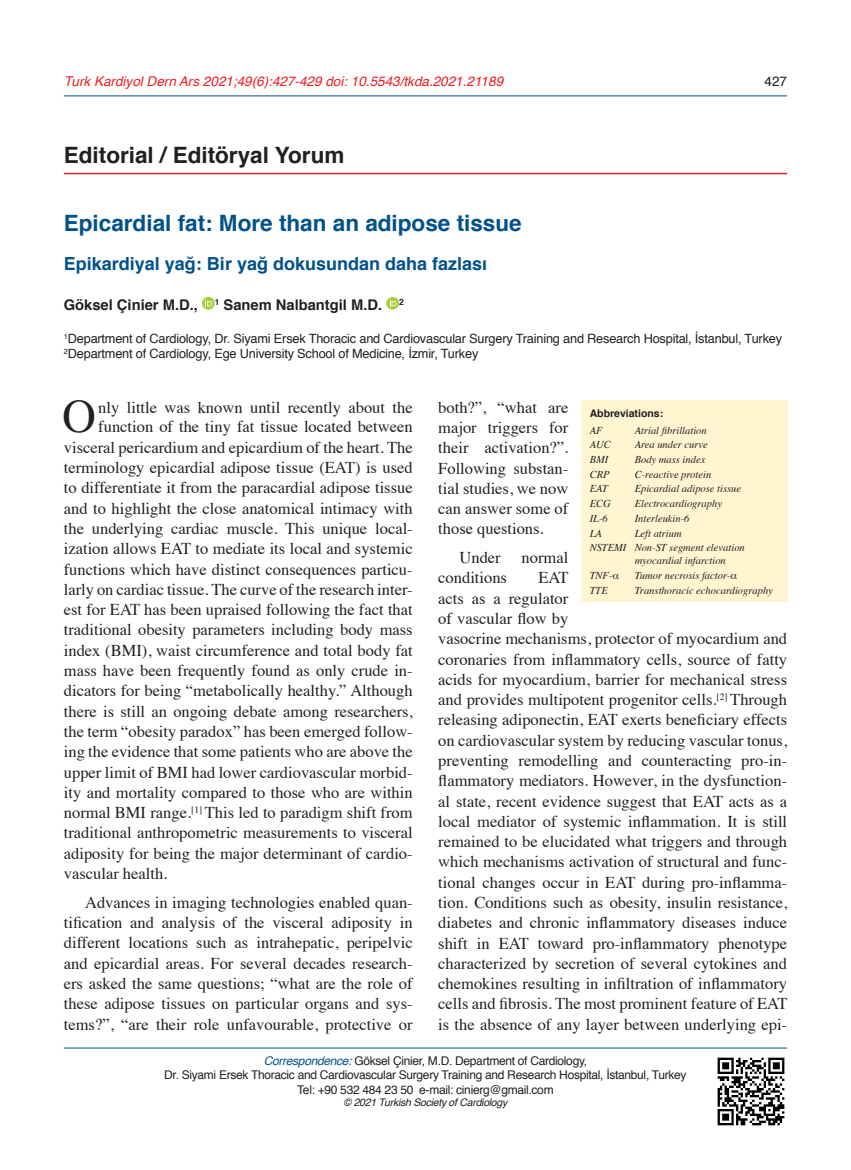
<style>
.page{position:relative;width:851px;height:1170px;background:#fff}
.page>*{position:absolute;margin:0;border:0;box-sizing:border-box;transform-origin:0 0}
.t1{font:46.5px "Times";color:#231f20}
.t2{font:700 22.5px "Helvetica";color:#01518b}
.t3{font:700 22.5px "Helvetica";color:#231f20}
.t4{font:700 18px "Helvetica";color:#01518b}
.t5{font:16.5px/20.2px "Times";color:#231f20;text-align:justify}
.t6{font:700 14.7px "Helvetica";color:#231f20}
.t7{font:italic 13.5px "Helvetica";color:#ee1d23}
.t8{font:13.5px "Helvetica";color:#231f20}
.t9{font:12.75px "Helvetica";letter-spacing:-.015em;color:#231f20}
.t10{font:12px "Helvetica";letter-spacing:-.025em;color:#231f20}
.t11{font:italic 10.5px/12.6px "Times";color:#231f20}
.t12{font:italic 10.5px "Helvetica";letter-spacing:-.025em;color:#231f20}
.t13{font:700 10.5px "Helvetica";color:#231f20}
.s1{font-style:italic;color:#01518b}
</style>
<div class="page">
<hr style="left:64px;top:96px;width:723px;height:1px;background:#01518b">
<svg style="left:202px;top:297px;width:13px;height:13px"></svg>
<svg style="left:205px;top:299px;width:7px;height:7px"></svg>
<svg style="left:386px;top:297px;width:13px;height:13px"></svg>
<svg style="left:389px;top:299px;width:7px;height:7px"></svg>
<hr style="left:64px;top:1047px;width:723px;height:1px;background:#01518b">
<div style="left:581px;top:400px;width:206px;height:202px;background:#fff5d1"></div>
<img style="left:717px;top:1057px;width:68px;height:69px">
<hr style="left:64px;top:173px;width:723px;height:1px;background:#ee1d23">
<p class="t7" style="left:64px;top:71px;width:441px">Turk Kardiyol Dern Ars 2021;49(6):427-429 doi: 10.5543/tkda.2021.21189</p>
<p class="t3" style="left:64px;top:137px;width:282px">Editorial / Editöryal Yorum</p>
<p class="t8" style="left:764px;top:71px;width:24px">427</p>
<p class="t2" style="left:64px;top:205px;width:459px">Epicardial fat: More than an adipose tissue</p>
<p class="t4" style="left:64px;top:249px;width:425px">Epikardiyal yağ: Bir yağ dokusundan daha fazlası</p>
<p class="t6" style="left:64px;top:292px;width:341px">Göksel Çinier M.D., <sup>1</sup> Sanem Nalbantgil M.D. <sup>2</sup></p>
<p class="t9" style="left:64px;top:328px;width:719px"><sup>1</sup>Department of Cardiology, Dr. Siyami Ersek Thoracic and Cardiovascular Surgery Training and Research Hospital, İstanbul, Turkey</p>
<p class="t9" style="left:64px;top:344px;width:416px"><sup>2</sup>Department of Cardiology, Ege University School of Medicine, İzmir, Turkey</p>
<p class="t1" style="left:62px;top:373px;width:35px">O</p>
<p class="t5" style="left:98px;top:395px;width:316px">nly little was known until recently about the</p>
<p class="t5" style="left:98px;top:415px;width:316px">function of the tiny fat tissue located between</p>
<p class="t5" style="left:64px;top:435px;width:350px">visceral pericardium and epicardium of the heart. The</p>
<p class="t5" style="left:64px;top:456px;width:350px">terminology epicardial adipose tissue (EAT) is used</p>
<p class="t5" style="left:64px;top:476px;width:350px">to differentiate it from the paracardial adipose tissue</p>
<p class="t5" style="left:64px;top:496px;width:350px">and to highlight the close anatomical intimacy with</p>
<p class="t5" style="left:64px;top:517px;width:350px">the underlying cardiac muscle. This unique local-</p>
<p class="t5" style="left:64px;top:537px;width:350px">ization allows EAT to mediate its local and systemic</p>
<p class="t5" style="left:64px;top:557px;width:350px">functions which have distinct consequences particu-</p>
<p class="t5" style="left:64px;top:577px;width:350px">larly on cardiac tissue. The curve of the research inter-</p>
<p class="t5" style="left:64px;top:598px;width:350px">est for EAT has been upraised following the fact that</p>
<p class="t5" style="left:64px;top:618px;width:350px">traditional obesity parameters including body mass</p>
<p class="t5" style="left:64px;top:638px;width:350px">index (BMI), waist circumference and total body fat</p>
<p class="t5" style="left:64px;top:659px;width:350px">mass have been frequently found as only crude in-</p>
<p class="t5" style="left:64px;top:679px;width:350px">dicators for being “metabolically healthy.” Although</p>
<p class="t5" style="left:64px;top:699px;width:350px">there is still an ongoing debate among researchers,</p>
<p class="t5" style="left:64px;top:719px;width:350px">the term “obesity paradox” has been emerged follow-</p>
<p class="t5" style="left:64px;top:740px;width:350px">ing the evidence that some patients who are above the</p>
<p class="t5" style="left:64px;top:760px;width:350px">upper limit of BMI had lower cardiovascular morbid-</p>
<p class="t5" style="left:64px;top:780px;width:350px">ity and mortality compared to those who are within</p>
<p class="t5" style="left:64px;top:801px;width:350px">normal BMI range.<sup>[1]</sup> This led to paradigm shift from</p>
<p class="t5" style="left:64px;top:821px;width:350px">traditional anthropometric measurements to visceral</p>
<p class="t5" style="left:64px;top:841px;width:350px">adiposity for being the major determinant of cardio-</p>
<p class="t5" style="left:64px;top:861px;width:105px">vascular health.</p>
<p class="t5" style="left:64px;top:890px;width:350px;text-indent:21px">Advances in imaging technologies enabled quan&shy;tification and analysis of the visceral adiposity in different locations such as intrahepatic, peripelvic and epicardial areas. For several decades research&shy;ers asked the same questions; “what are the role of these adipose tissues on particular organs and sys&shy;tems?”, “are their role unfavourable, protective or</p>
<p class="t5" style="left:438px;top:395px;width:132px">both?”, “what are major triggers for their activation?”.<br>Following substan&shy;tial studies, we now can answer some of those questions.</p>
<p class="t5" style="left:459px;top:546px;width:43px">Under</p>
<p class="t5" style="left:521px;top:546px;width:48px">normal</p>
<p class="t5" style="left:438px;top:566px;width:70px">conditions</p>
<p class="t13" style="left:589px;top:404px;width:75px">Abbreviations:</p>
<p class="t11" style="left:589px;top:423px;width:14px">AF</p>
<p class="t11" style="left:634px;top:423px;width:74px">Atrial fibrillation</p>
<p class="t11" style="left:589px;top:438px;width:22px">AUC</p>
<p class="t11" style="left:634px;top:438px;width:75px">Area under curve</p>
<p class="t11" style="left:589px;top:452px;width:20px">BMI</p>
<p class="t11" style="left:634px;top:452px;width:72px">Body mass index</p>
<p class="t11" style="left:589px;top:467px;width:21px">CRP</p>
<p class="t11" style="left:634px;top:467px;width:78px">C-reactive protein</p>
<p class="t11" style="left:589px;top:482px;width:20px">EAT</p>
<p class="t11" style="left:634px;top:482px;width:108px">Epicardial adipose tissue</p>
<p class="t11" style="left:589px;top:496px;width:23px">ECG</p>
<p class="t11" style="left:634px;top:496px;width:89px">Electrocardiography</p>
<p class="t11" style="left:589px;top:511px;width:20px">IL-6</p>
<p class="t11" style="left:634px;top:511px;width:56px">Interleukin-6</p>
<p class="t11" style="left:589px;top:526px;width:14px">LA</p>
<p class="t11" style="left:634px;top:526px;width:48px">Left atrium</p>
<p class="t11" style="left:634px;top:541px;width:112px;text-indent:-45px">NSTEMI Non-ST segment elevation myocardial infarction</p>
<p class="t11" style="left:589px;top:568px;width:24px">TNF-</p>
<p class="t11" style="left:634px;top:568px;width:97px">Tumor necrosis factor-</p>
<p class="t11" style="left:589px;top:583px;width:20px">TTE</p>
<p class="t11" style="left:634px;top:583px;width:140px">Transthoracic echocardiography</p>
<p class="t5" style="left:438px;top:566px;width:350px;text-align:left;text-indent:100px">EAT<br>acts as a regulator<br>of vascular flow by<br>vasocrine mechanisms, protector of myocardium and coronaries from inflammatory cells, source of fatty acids for myocardium, barrier for mechanical stress and provides multipotent progenitor cells.<sup>[2]</sup> Through releasing adiponectin, EAT exerts beneficiary effects on cardiovascular system by reducing vascular tonus, preventing remodelling and counteracting pro-in&shy;flammatory mediators. However, in the dysfunction&shy;al state, recent evidence suggest that EAT acts as a local mediator of systemic inflammation. It is still remained to be elucidated what triggers and through which mechanisms activation of structural and func&shy;tional changes occur in EAT during pro-inflamma&shy;tion. Conditions such as obesity, insulin resistance, diabetes and chronic inflammatory diseases induce shift in EAT toward pro-inflammatory phenotype characterized by secretion of several cytokines and chemokines resulting in infiltration of inflammatory cells and fibrosis. The most prominent feature of EAT is the absence of any layer between underlying epi-</p>
<p class="t10" style="left:264px;top:1051px;width:325px"><span class="s1">Correspondence:</span> Göksel Çinier, M.D. Department of Cardiology,</p>
<p class="t10" style="left:164px;top:1065px;width:523px">Dr. Siyami Ersek Thoracic and Cardiovascular Surgery Training and Research Hospital, İstanbul, Turkey</p>
<p class="t10" style="left:297px;top:1079px;width:258px">Tel: +90 532 484 23 50 e-mail: cinierg@gmail.com</p>
<p class="t12" style="left:343px;top:1094px;width:165px">© 2021 Turkish Society of Cardiology</p>
</div>
